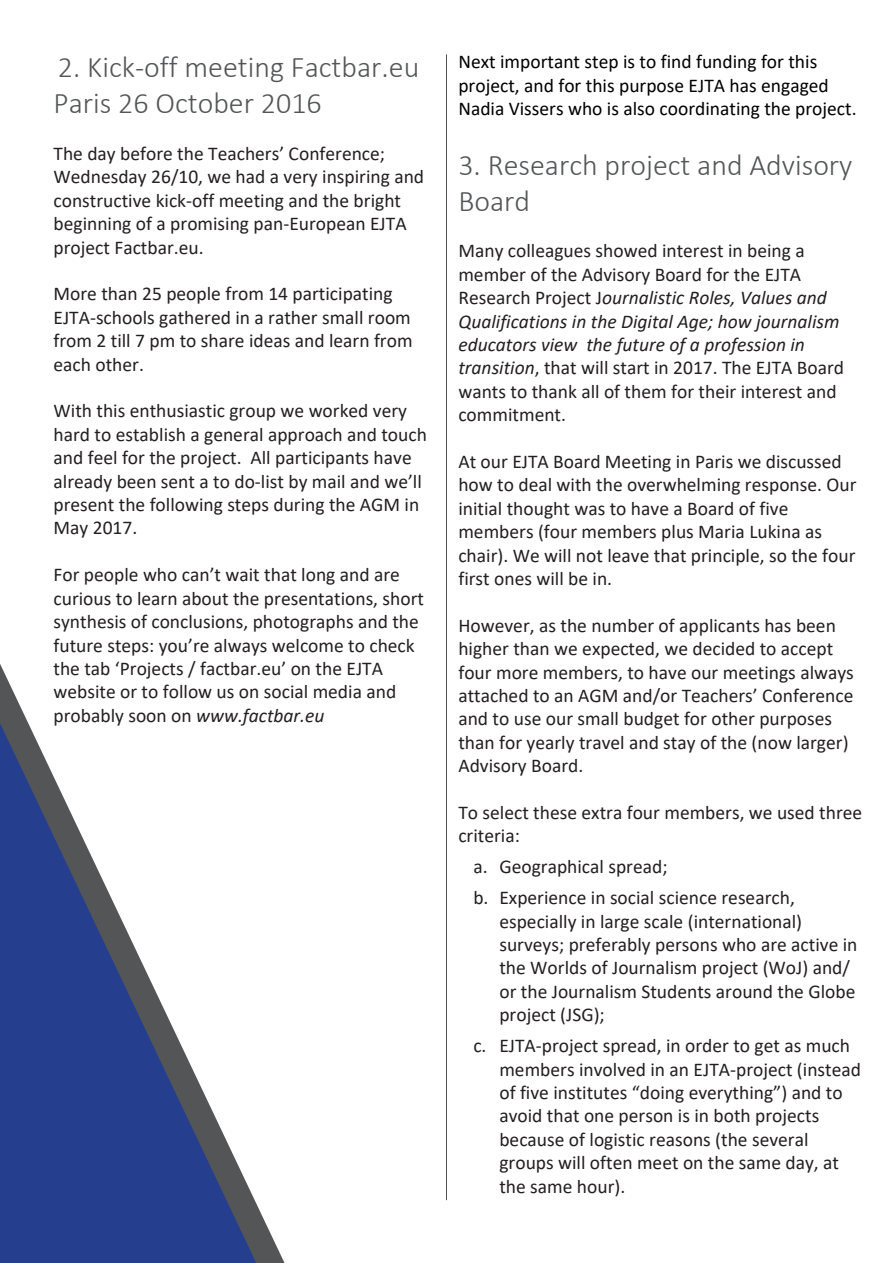
<style>
.page{position:relative;width:893px;height:1263px;background:#fff}
.page>*{position:absolute;margin:0;border:0;box-sizing:border-box;transform-origin:0 0}
.platte_tekst{font:300 30px/36px "Calibri";color:#545557}
.platte_tekst-2{font:19.5px/23.4px "Calibri";color:#231f20}
.platte_tekst-3{font:19.5px/23.4px "Calibri";color:#000}
.s1{font-style:italic}
</style>
<div class="page">
<hr style="left:446px;top:54px;width:1px;height:1146px;background:#231f20">
<svg style="left:0;top:664px;width:285px;height:599px"></svg>
<p class="platte_tekst" style="left:54px;top:52px;width:367px">2. Kick-off meeting Factbar.eu<br>Paris 26 October 2016</p>
<p class="platte_tekst-2" style="left:54px;top:143px;width:372px">The day before the Teachers’ Conference; Wednesday 26/10, we had a very inspiring and constructive kick-off meeting and the bright beginning of a promising pan-European EJTA project Factbar.eu.</p>
<p class="platte_tekst-2" style="left:54px;top:283px;width:361px">More than 25 people from 14 participating EJTA-schools gathered in a rather small room from 2 till 7 pm to share ideas and learn from each other.</p>
<p class="platte_tekst-2" style="left:54px;top:400px;width:375px">With this enthusiastic group we worked very hard to establish a general approach and touch and feel for the project. All participants have already been sent a to do-list by mail and we’ll present the following steps during the AGM in May 2017.</p>
<p class="platte_tekst-2" style="left:54px;top:564px;width:372px">For people who can’t wait that long and are curious to learn about the presentations, short synthesis of conclusions, photographs and the future steps: you’re always welcome to check the tab ‘Projects / factbar.eu’ on the EJTA website or to follow us on social media and probably soon on <span class="s1">www.factbar.eu</span></p>
<p class="platte_tekst-3" style="left:458px;top:51px;width:400px">Next important step is to find funding for this project, and for this purpose EJTA has engaged<br>Nadia Vissers who is also coordinating the project.</p>
<p class="platte_tekst" style="left:458px;top:149px;width:396px">3. Research project and Advisory<br>Board</p>
<p class="platte_tekst-2" style="left:458px;top:240px;width:387px">Many colleagues showed interest in being a member of the Advisory Board for the EJTA Research Project J<span class="s1">ournalistic Roles, Values and Qualifications in the Digital Age; how journalism educators view the future of a profession in transition</span>, that will start in 2017. The EJTA Board wants to thank all of them for their interest and commitment.</p>
<p class="platte_tekst-2" style="left:458px;top:451px;width:400px">At our EJTA Board Meeting in Paris we discussed how to deal with the overwhelming response. Our initial thought was to have a Board of five members (four members plus Maria Lukina as chair). We will not leave that principle, so the four first ones will be in.</p>
<p class="platte_tekst-2" style="left:458px;top:614px;width:397px">However, as the number of applicants has been higher than we expected, we decided to accept four more members, to have our meetings always attached to an AGM and/or Teachers’ Conference and to use our small budget for other purposes than for yearly travel and stay of the (now larger)<br>Advisory Board.</p>
<p class="platte_tekst-2" style="left:458px;top:802px;width:405px">To select these extra four members, we used three criteria:</p>
<p class="platte_tekst-2" style="left:473px;top:852px;width:323px;line-height:30.9px">a. Geographical spread;<br>b. Experience in social science research,</p>
<p class="platte_tekst-2" style="left:499px;top:910px;width:360px">especially in large scale (international) surveys; preferably persons who are active in the Worlds of Journalism project (WoJ) and/ or the Journalism Students around the Globe project (JSG);</p>
<p class="platte_tekst-2" style="left:499px;top:1035px;width:363px;text-indent:-26px">c. EJTA-project spread, in order to get as much members involved in an EJTA-project (instead of five institutes “doing everything”) and to avoid that one person is in both projects because of logistic reasons (the several groups will often meet on the same day, at the same hour).</p>
</div>
